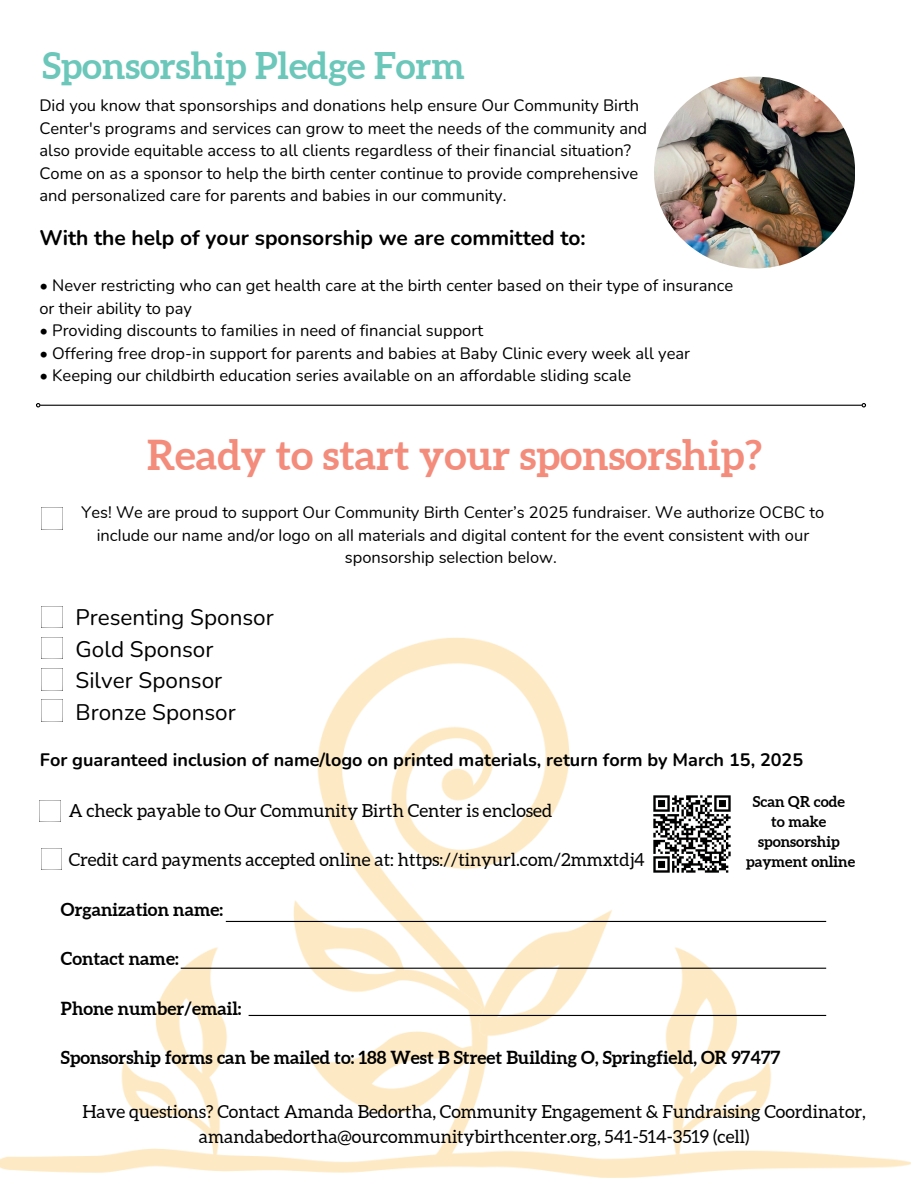
<style>
.page{position:relative;width:918px;height:1188px;background:#fff}
.page>*{position:absolute;margin:0;border:0;box-sizing:border-box;transform-origin:0 0}
.t1{font:700 41.25px "Aleo";color:#f48c7c}
.t2{font:700 36.75px "Aleo";color:#6bc7ba}
.t3{font:22.5px/31.5px "Nunito";color:#000}
.t4{font:700 21px "Nunito";color:#000}
.t5{font:18px/24.8px "Aleo";color:#000;text-align:center}
.t6{font:700 18px "Aleo";color:#000}
.t7{font:700 18px "Nunito";color:#000}
.t8{font:16.5px/22.5px "Nunito";color:#000}
.t9{font:700 15px/20.2px "Aleo";color:#000;text-align:center}
</style>
<div class="page">
<img style="left:0;top:638px;width:910px;height:540px">
<img style="left:41px;top:849px;width:20px;height:20px">
<img style="left:40px;top:801px;width:20px;height:20px">
<hr style="left:226px;top:921px;width:600px;height:1px;background:#000">
<hr style="left:181px;top:968px;width:645px;height:1px;background:#000">
<hr style="left:249px;top:1015px;width:577px;height:1px;background:#000">
<hr style="left:40px;top:405px;width:822px;height:1px;background:#000">
<svg style="left:36px;top:403px;width:4px;height:4px"></svg>
<svg style="left:862px;top:403px;width:4px;height:4px"></svg>
<img style="left:41px;top:508px;width:1px;height:21px">
<img style="left:41px;top:606px;width:21px;height:22px">
<img style="left:41px;top:638px;width:21px;height:21px">
<img style="left:41px;top:669px;width:21px;height:21px">
<img style="left:41px;top:700px;width:21px;height:21px">
<img style="left:654px;top:77px;width:201px;height:192px;border-radius:50%">
<img style="left:651px;top:794px;width:81px;height:81px">
<h2 class="t2" style="left:43px;top:45px;width:424px">Sponsorship Pledge Form</h2>
<p class="t8" style="left:39px;top:94px;width:609px">Did you know that sponsorships and donations help ensure Our Community Birth Center's programs and services can grow to meet the needs of the community and also provide equitable access to all clients regardless of their financial situation?<br>Come on as a sponsor to help the birth center continue to provide comprehensive and personalized care for parents and babies in our community.</p>
<p class="t4" style="left:39px;top:223px;width:548px">With the help of your sponsorship we are committed to:</p>
<p class="t8" style="left:39px;top:273px;width:695px">• Never restricting who can get health care at the birth center based on their type of insurance or their ability to pay</p>
<p class="t8" style="left:39px;top:318px;width:445px">• Providing discounts to families in need of financial support</p>
<p class="t8" style="left:39px;top:341px;width:652px">• Offering free drop-in support for parents and babies at Baby Clinic every week all year</p>
<p class="t8" style="left:39px;top:363px;width:593px">• Keeping our childbirth education series available on an affordable sliding scale</p>
<h1 class="t1" style="left:147px;top:432px;width:616px">Ready to start your sponsorship?</h1>
<p class="t8" style="left:82px;top:500px;width:744px;text-align:center">Yes! We are proud to support Our Community Birth Center’s 2025 fundraiser. We authorize OCBC to include our name and/or logo on all materials and digital content for the event consistent with our sponsorship selection below.</p>
<h3 class="t3" style="left:75px;top:601px;width:200px">Presenting Sponsor<br>Gold Sponsor<br>Silver Sponsor<br>Bronze Sponsor</h3>
<p class="t7" style="left:40px;top:748px;width:765px">For guaranteed inclusion of name/logo on printed materials, return form by March 15, 2025</p>
<p class="t9" style="left:746px;top:791px;width:111px">Scan QR code to make sponsorship payment online</p>
<p class="t5" style="left:69px;top:798px;width:485px">A check payable to Our Community Birth Center is enclosed</p>
<p class="t5" style="left:69px;top:847px;width:578px">Credit card payments accepted online at: https://tinyurl.com/2mmxtdj4</p>
<p class="t6" style="left:61px;top:899px;width:164px">Organization name:</p>
<p class="t6" style="left:61px;top:948px;width:119px">Contact name:</p>
<p class="t6" style="left:61px;top:998px;width:182px">Phone number/email:</p>
<p class="t6" style="left:61px;top:1047px;width:721px">Sponsorship forms can be mailed to: 188 West B Street Building O, Springfield, OR 97477</p>
<p class="t5" style="left:82px;top:1099px;width:785px">Have questions? Contact Amanda Bedortha, Community Engagement &amp; Fundraising Coordinator, amandabedortha@ourcommunitybirthcenter.org, 541-514-3519 (cell)</p>
</div>
